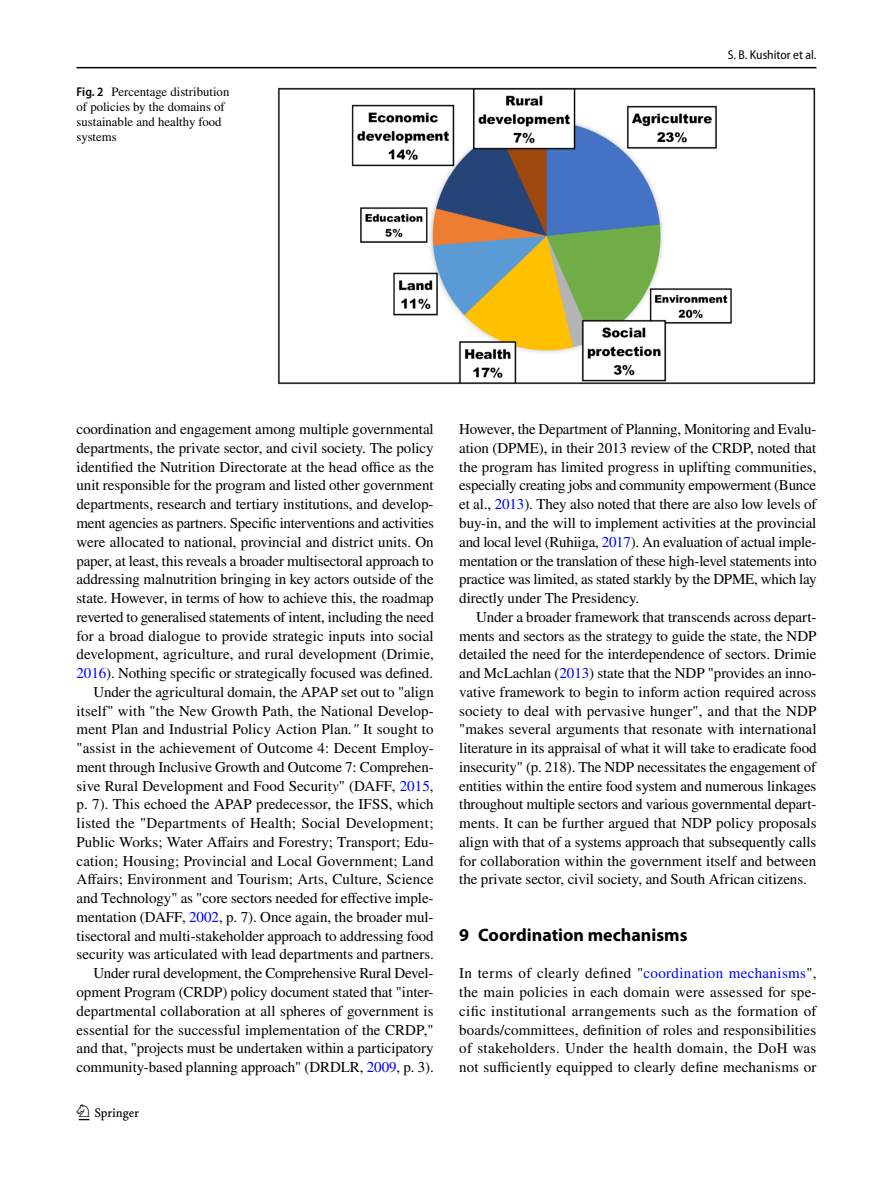
<style>
.page{position:relative;width:893px;height:1187px;background:#fff}
.page>*{position:absolute;margin:0;border:0;box-sizing:border-box;transform-origin:0 0}
.t1{font:22.5px "Springnew";color:#000}
.t2{font:700 18px "Myriad Pro";color:#000}
.t3{font:15px/18.8px "STIX";letter-spacing:-.005em;color:#000;text-align:justify}
.t4{font:12.75px/15px "STIX";color:#000}
.t5{font:semi-condensed 12.75px "Myriad Pro";color:#000}
.s1{font-family:"Myriad Pro";font-weight:600;font-stretch:semi-condensed}
.s2{color:#00f}
.s3{font-style:italic}
</style>
<div class="page">
<hr style="left:77px;top:67px;width:739px;height:1px;background:#000">
<img style="left:277px;top:87px;width:539px;height:298px">
<p class="t4" style="left:77px;top:85px;width:154px"><span class="s1">Fig. 2</span> Percentage distribution of policies by the domains of sustainable and healthy food systems</p>
<p class="t5" style="left:728px;top:48px;width:90px">S. B. Kushitor et al.</p>
<p class="t3" style="left:77px;top:421px;width:359px;text-align:right">coordination and engagement among multiple governmental departments, the private sector, and civil society. The policy identified the Nutrition Directorate at the head office as the unit responsible for the program and listed other government departments, research and tertiary institutions, and develop&shy;ment agencies as partners. Specific interventions and activities were allocated to national, provincial and district units. On paper, at least, this reveals a broader multisectoral approach to addressing malnutrition bringing in key actors outside of the state. However, in terms of how to achieve this, the roadmap reverted to generalised statements of intent, including the need for a broad dialogue to provide strategic inputs into social development, agriculture, and rural development (Drimie, <span class="s2">2016</span>). Nothing specific or strategically focused was defined.<br>Under the agricultural domain, the APAP set out to "align itself" with "the New Growth Path, the National Develop&shy;ment Plan and Industrial Policy Action Plan<span class="s3">."</span> It sought to "assist in the achievement of Outcome 4: Decent Employ&shy;ment through Inclusive Growth and Outcome 7: Comprehen&shy;sive Rural Development and Food Securit<span class="s3">y</span>" (DAFF, <span class="s2">2015</span>, p. 7). This echoed the APAP predecessor, the IFSS, which listed the "Departments of Health; Social Development; Public Works; Water Affairs and Forestry; Transport; Edu&shy;cation; Housing; Provincial and Local Government; Land Affairs; Environment and Tourism; Arts, Culture, Science and Technology" as "core sectors needed for effective imple&shy;mentation (DAFF, <span class="s2">2002</span>, p. 7). Once again, the broader mul&shy;tisectoral and multi-stakeholder approach to addressing food security was articulated with lead departments and partners.<br>Under rural development, the Comprehensive Rural Devel&shy;opment Program (CRDP) policy document stated that "inter&shy;departmental collaboration at all spheres of government is essential for the successful implementation of the CRDP," and that, "projects must be undertaken within a participatory community-based planning approach" (DRDLR, <span class="s2">2009</span>, p. 3).</p>
<p class="t3" style="left:459px;top:421px;width:359px">However, the Department of Planning, Monitoring and Evalu&shy;ation (DPME), in their 2013 review of the CRDP, noted that the program has limited progress in uplifting communities, especially creating jobs and community empowerment (Bunce et al., <span class="s2">2013</span>). They also noted that there are also low levels of buy-in, and the will to implement activities at the provincial and local level (Ruhiiga, <span class="s2">2017</span>). An evaluation of actual imple&shy;mentation or the translation of these high-level statements into practice was limited, as stated starkly by the DPME, which lay directly under The Presidency.</p>
<p class="t3" style="left:459px;top:608px;width:359px;text-indent:17px">Under a broader framework that transcends across depart&shy;ments and sectors as the strategy to guide the state, the NDP detailed the need for the interdependence of sectors. Drimie and McLachlan (<span class="s2">2013</span>) state that the NDP "provides an inno&shy;vative framework to begin to inform action required across society to deal with pervasive hunger", and that the NDP "makes several arguments that resonate with international literature in its appraisal of what it will take to eradicate food insecurity" (p. 218). The NDP necessitates the engagement of entities within the entire food system and numerous linkages throughout multiple sectors and various governmental depart&shy;ments. It can be further argued that NDP policy proposals align with that of a systems approach that subsequently calls for collaboration within the government itself and between the private sector, civil society, and South African citizens.</p>
<p class="t2" style="left:459px;top:922px;width:230px">9 Coordination mechanisms</p>
<p class="t3" style="left:459px;top:964px;width:359px">In terms of clearly defined "<span class="s2">coordination mechanisms</span>", the main policies in each domain were assessed for spe&shy;cific institutional arrangements such as the formation of boards/committees, definition of roles and responsibilities of stakeholders. Under the health domain, the DoH was not sufficiently equipped to clearly define mechanisms or</p>
<h1 class="t1" style="left:79px;top:1104px;width:62px">1 3</h1>
</div>
